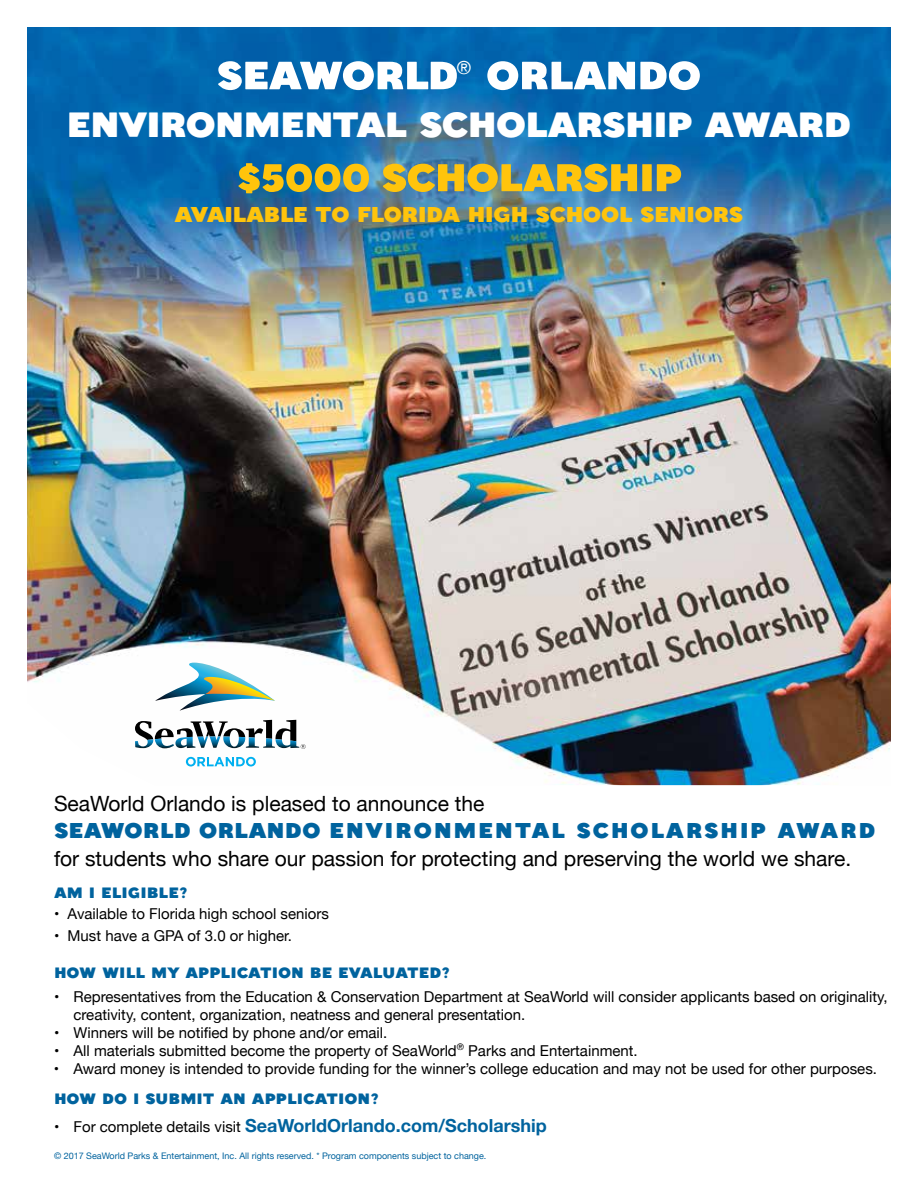
<style>
.page{position:relative;width:918px;height:1188px;background:#fff}
.page>*{position:absolute;margin:0;border:0;box-sizing:border-box;transform-origin:0 0}
.t1{font:900 55.05px "Gordon";letter-spacing:-.025em;color:#fff}
.t2{font:900 54px "Gordon";letter-spacing:-.025em;color:#ffc40c}
.t3{font:900 49.05px "Gordon";letter-spacing:-.025em;color:#fff}
.t4{font:900 30px "Gordon";letter-spacing:.05em;color:#00639e}
.t5{font:900 30px "Gordon";letter-spacing:-.025em;color:#ffc40c}
.t6{font:21px "Helvetica Neue";color:#000}
.t7{font:900 21px "Gordon";color:#00639e}
.t8{font:700 18px "Helvetica Neue";color:#00639e}
.t9{font:18px "Helvetica Neue";color:#fff}
.t10{font:15px/18px "Helvetica Neue";color:#000}
.t11{font:9px "Helvetica Neue";color:#00639e}
.s1{font-weight:400;font-size:15px;color:#000}
</style>
<div class="page">
<img style="left:27px;top:27px;width:864px;height:758px">
<svg style="left:155px;top:663px;width:120px;height:48px"></svg>
<svg style="left:135px;top:720px;width:171px;height:29px"></svg>
<svg style="left:186px;top:757px;width:70px;height:10px"></svg>
<h1 class="t1" style="left:217px;top:49px;width:244px">SeaWorld</h1>
<p class="t9" style="left:457px;top:55px;width:16px">®</p>
<h1 class="t1" style="left:486px;top:49px;width:217px">Orlando</h1>
<h3 class="t3" style="left:66px;top:101px;width:787px">Environmental Scholarship Award</h3>
<h2 class="t2" style="left:236px;top:151px;width:448px">$5000 Scholarship</h2>
<h3 class="t5" style="left:175px;top:200px;width:570px">Available to Florida High School Seniors</h3>
<h3 class="t6" style="left:54px;top:788px;width:432px">SeaWorld Orlando is pleased to announce the</h3>
<h3 class="t4" style="left:54px;top:816px;width:823px">SeaWorld Orlando Environmental Scholarship Award</h3>
<h3 class="t6" style="left:54px;top:843px;width:799px">for students who share our passion for protecting and preserving the world we share.</h3>
<h3 class="t7" style="left:54px;top:883px;width:135px">Am I Eligible?</h3>
<p class="t10" style="left:54px;top:906px;width:276px">• Available to Florida high school seniors</p>
<p class="t10" style="left:54px;top:927px;width:240px">• Must have a GPA of 3.0 or higher.</p>
<h3 class="t7" style="left:54px;top:962px;width:397px">How will my application be evaluated?</h3>
<p class="t10" style="left:74px;top:989px;width:816px;text-indent:-20px">• Representatives from the Education &amp; Conservation Department at SeaWorld will consider applicants based on originality, creativity, content, organization, neatness and general presentation.</p>
<p class="t10" style="left:54px;top:1025px;width:335px">• Winners will be notified by phone and/or email.</p>
<p class="t10" style="left:54px;top:1043px;width:585px">• All materials submitted become the property of SeaWorld<sup>®</sup> Parks and Entertainment.</p>
<p class="t10" style="left:54px;top:1061px;width:825px">• Award money is intended to provide funding for the winner’s college education and may not be used for other purposes.</p>
<h3 class="t7" style="left:54px;top:1089px;width:326px">How do I submit an Application?</h3>
<p class="t8" style="left:54px;top:1112px;width:494px"><span class="s1">• For complete details visit</span> SeaWorldOrlando.com/Scholarship</p>
<p class="t11" style="left:54px;top:1150px;width:434px">© 2017 SeaWorld Parks &amp; Entertainment, Inc. All rights reserved. * Program components subject to change.</p>
</div>
